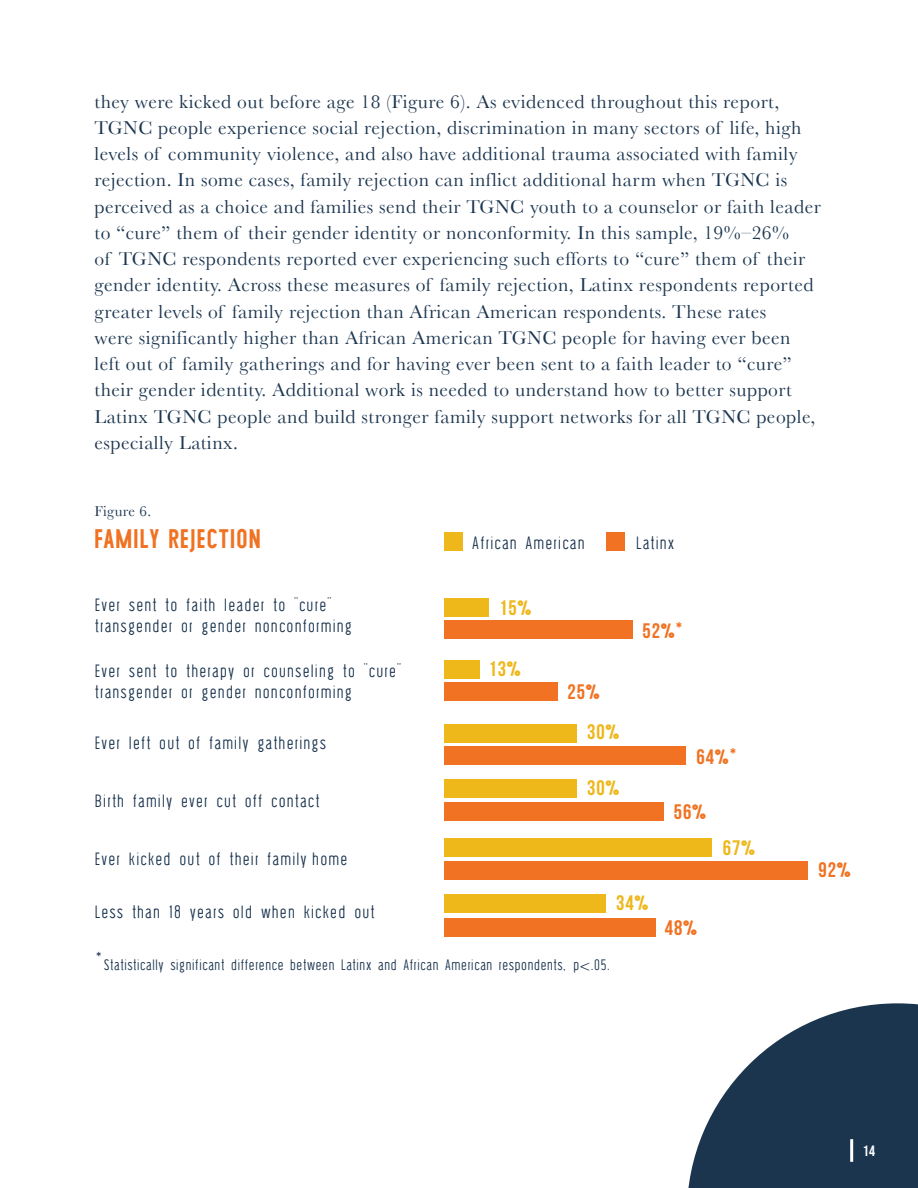
<style>
.page{position:relative;width:918px;height:1188px;background:#fff}
.page>*{position:absolute;margin:0;border:0;box-sizing:border-box;transform-origin:0 0}
.t1{font:700 27px "Wask New";letter-spacing:.05em;color:#f07222}
.t2{font:700 21px "Bebas Neue";letter-spacing:.05em;color:#f07222}
.t3{font:700 21px "Bebas Neue";letter-spacing:.05em;color:#eeb71a}
.t4{font:19.5px/26.2px "Baskerville";letter-spacing:.025em;color:#1b354f}
.t5{font:19.5px/21px "Wask New";letter-spacing:.025em;color:#1b354f}
.t6{font:16.5px "Wask New";color:#1b354f}
.t7{font:15px "Baskerville";letter-spacing:.025em;color:#1b354f}
.t8{font:15px "Bebas Neue";color:#fff}
.s1{font-family:"Wask New"}
.s2{font-size:25.5px}
.s3{font-family:"Baskerville"}
</style>
<div class="page">
<svg style="left:688px;top:1003px;width:230px;height:185px"></svg>
<hr style="left:850px;top:1139px;width:3px;height:23px;background:#fff">
<div style="left:444px;top:598px;width:45px;height:19px;background:#eeb71a"></div>
<div style="left:444px;top:660px;width:36px;height:18px;background:#eeb71a"></div>
<div style="left:444px;top:724px;width:133px;height:19px;background:#eeb71a"></div>
<div style="left:444px;top:779px;width:133px;height:19px;background:#eeb71a"></div>
<div style="left:444px;top:894px;width:162px;height:19px;background:#eeb71a"></div>
<div style="left:444px;top:838px;width:268px;height:19px;background:#eeb71a"></div>
<div style="left:444px;top:861px;width:363px;height:19px;background:#f07222"></div>
<div style="left:444px;top:621px;width:189px;height:18px;background:#f07222"></div>
<div style="left:444px;top:682px;width:114px;height:19px;background:#f07222"></div>
<div style="left:444px;top:746px;width:242px;height:19px;background:#f07222"></div>
<div style="left:444px;top:802px;width:219px;height:19px;background:#f07222"></div>
<div style="left:444px;top:918px;width:211px;height:19px;background:#f07222"></div>
<div style="left:444px;top:532px;width:19px;height:19px;background:#eeb71a"></div>
<div style="left:607px;top:532px;width:18px;height:19px;background:#f07222"></div>
<p class="t4" style="left:94px;top:88px;width:728px">they were kicked out before age 18 (Figure 6). As evidenced throughout this report, TGNC people experience social rejection, discrimination in many sectors of life, high levels of community violence, and also have additional trauma associated with family rejection. In some cases, family rejection can inflict additional harm when TGNC is perceived as a choice and families send their TGNC youth to a counselor or faith leader to “cure” them of their gender identity or nonconformity. In this sample, 19%–26%<br>of TGNC respondents reported ever experiencing such efforts to “cure” them of their gender identity. Across these measures of family rejection, Latinx respondents reported greater levels of family rejection than African American respondents. These rates<br>were significantly higher than African American TGNC people for having ever been left out of family gatherings and for having ever been sent to a faith leader to “cure” their gender identity. Additional work is needed to understand how to better support Latinx TGNC people and build stronger family support networks for all TGNC people, especially Latinx.</p>
<p class="t7" style="left:94px;top:502px;width:58px">Figure 6.</p>
<h1 class="t1" style="left:94px;top:522px;width:168px">FAMILY REJECTION</h1>
<p class="t5" style="left:94px;top:594px;width:259px">Ever sent to faith leader to “cure” transgender or gender nonconforming</p>
<p class="t5" style="left:94px;top:659px;width:308px">Ever sent to therapy or counseling to “cure” transgender or gender nonconforming</p>
<p class="t5" style="left:94px;top:732px;width:234px">Ever left out of family gatherings</p>
<p class="t5" style="left:94px;top:789px;width:227px">Birth family ever cut off contact</p>
<p class="t5" style="left:94px;top:848px;width:255px">Ever kicked out of their family home</p>
<p class="t5" style="left:94px;top:901px;width:282px">Less than 18 years old when kicked out</p>
<p class="t5" style="left:472px;top:532px;width:115px">African American</p>
<p class="t5" style="left:636px;top:532px;width:41px">Latinx</p>
<p class="t3" style="left:499px;top:596px;width:33px">15<span class="s1">%</span></p>
<p class="t3" style="left:489px;top:657px;width:33px">13<span class="s1">%</span></p>
<p class="t2" style="left:567px;top:680px;width:33px">25<span class="s1">%</span></p>
<p class="t3" style="left:587px;top:721px;width:33px">30<span class="s1">%</span></p>
<p class="t3" style="left:587px;top:776px;width:33px">30<span class="s1">%</span></p>
<p class="t2" style="left:642px;top:619px;width:42px">52<span class="s1">%*</span></p>
<p class="t2" style="left:696px;top:745px;width:42px">64<span class="s1">%*</span></p>
<p class="t2" style="left:674px;top:800px;width:33px">56<span class="s1">%</span></p>
<p class="t3" style="left:723px;top:836px;width:33px">67<span class="s1">%</span></p>
<p class="t3" style="left:616px;top:892px;width:33px">34<span class="s1">%</span></p>
<p class="t2" style="left:665px;top:916px;width:33px">48<span class="s1">%</span></p>
<p class="t6" style="left:94px;top:956px;width:517px"><span class="s2">*</span>Statistically significant difference between Latinx and African American respondents, p<span class="s3">&lt;</span>.05.</p>
<p class="t2" style="left:819px;top:858px;width:33px">92<span class="s1">%</span></p>
<p class="t8" style="left:863px;top:1142px;width:14px">14</p>
</div>
